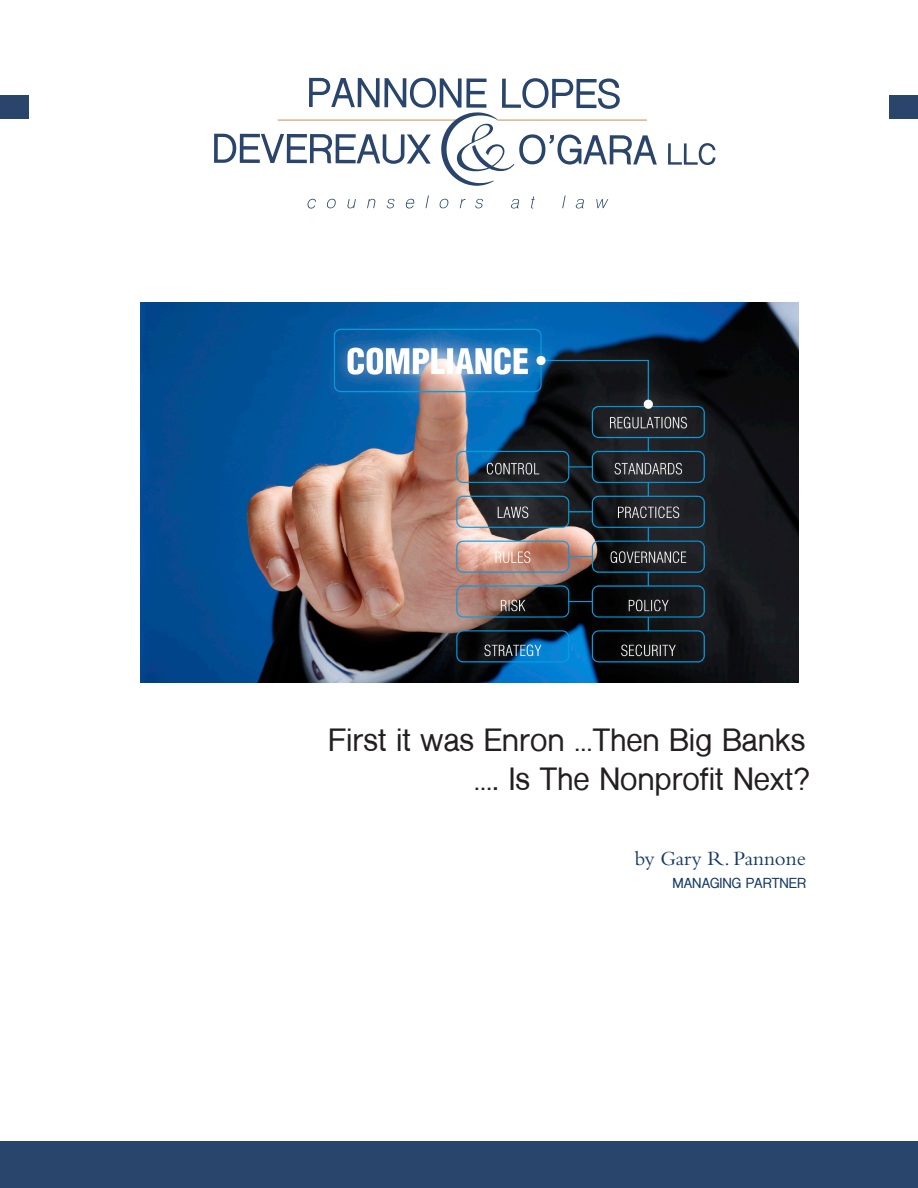
<style>
.page{position:relative;width:918px;height:1188px;background:#fff}
.page>*{position:absolute;margin:0;border:0;box-sizing:border-box;transform-origin:0 0}
.t1{font:700 30px "Shree Dev 0714";color:#231f20}
.t2{font:21px "Bembo";color:#133963}
.t3{font:700 13.5px "Shree Dev 0714";color:#133963}
</style>
<div class="page">
<img style="left:140px;top:302px;width:659px;height:381px">
<div style="left:0;top:1142px;width:918px;height:46px;background:#29456b"></div>
<svg style="left:668px;top:143px;width:47px;height:22px"></svg>
<svg style="left:214px;top:78px;width:443px;height:108px"></svg>
<svg style="left:307px;top:199px;width:9px;height:10px"></svg>
<svg style="left:327px;top:199px;width:9px;height:9px"></svg>
<svg style="left:347px;top:199px;width:9px;height:9px"></svg>
<svg style="left:367px;top:199px;width:9px;height:9px"></svg>
<svg style="left:387px;top:199px;width:8px;height:9px"></svg>
<svg style="left:406px;top:199px;width:8px;height:9px"></svg>
<svg style="left:426px;top:196px;width:3px;height:12px"></svg>
<svg style="left:439px;top:199px;width:10px;height:9px"></svg>
<svg style="left:460px;top:199px;width:6px;height:9px"></svg>
<svg style="left:475px;top:199px;width:8px;height:9px"></svg>
<svg style="left:511px;top:199px;width:8px;height:9px"></svg>
<svg style="left:531px;top:197px;width:4px;height:11px"></svg>
<svg style="left:562px;top:196px;width:4px;height:12px"></svg>
<svg style="left:576px;top:199px;width:8px;height:9px"></svg>
<svg style="left:596px;top:199px;width:12px;height:9px"></svg>
<div style="left:0;top:95px;width:28px;height:24px;background:#29456b"></div>
<div style="left:890px;top:95px;width:28px;height:24px;background:#29456b"></div>
<p class="t1" style="left:328px;top:723px;width:479px">First it was Enron …Then Big Banks</p>
<p class="t1" style="left:474px;top:762px;width:339px">…. Is The Nonprofit Next?</p>
<p class="t2" style="left:635px;top:846px;width:173px">by Gary R. Pannone</p>
<p class="t3" style="left:672px;top:876px;width:135px">MANAGING PARTNER</p>
</div>
